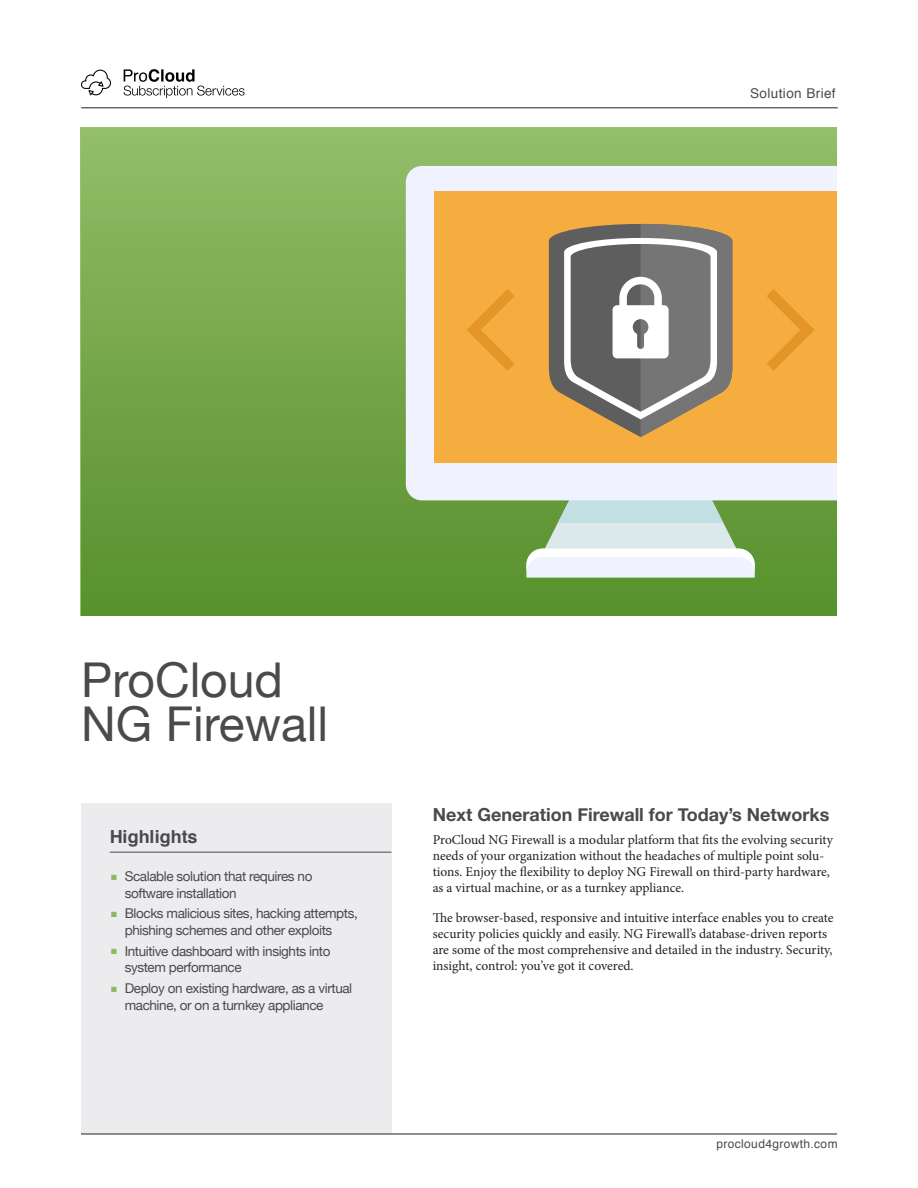
<style>
.page{position:relative;width:918px;height:1188px;background:#fff}
.page>*{position:absolute;margin:0;border:0;box-sizing:border-box;transform-origin:0 0}
.Title_Header{font:48px "Helvetica Neue";color:#494a4b}
.t1{font:700 18px "Helvetica Neue";color:#494a4b}
.t2{font:700 18px "Helvetica";color:#494a4b}
.Body_Copy{font:13.5px/16.2px "Minion Pro";color:#231f20}
.t3{font:13.5px/16.5px "Helvetica Neue";letter-spacing:-.03em;color:#494a4b}
.t4{font:13.5px "Helvetica";letter-spacing:.03em;color:#494a4b}
.t5{font:12px "Helvetica";letter-spacing:.03em;color:#494a4b}
.s1{color:#8cbb5d}
</style>
<div class="page">
<div style="left:81px;top:127px;width:756px;height:489px;background:linear-gradient(to bottom,#93bd69,#57902b)"></div>
<svg style="left:124px;top:69px;width:121px;height:29px"></svg>
<svg style="left:81px;top:70px;width:30px;height:25px"></svg>
<div style="left:81px;top:803px;width:311px;height:331px;background:#ececee"></div>
<hr style="left:110px;top:852px;width:282px;height:1px;background:#494a4b">
<hr style="left:81px;top:108px;width:757px;height:1px;background:#231f20">
<hr style="left:81px;top:1134px;width:756px;height:1px;background:#231f20">
<div style="left:406px;top:166px;width:431px;height:334px;background:#f0f3ff"></div>
<div style="left:434px;top:191px;width:403px;height:272px;background:#f5ad40"></div>
<svg style="left:526px;top:484px;width:229px;height:94px"></svg>
<svg style="left:549px;top:224px;width:183px;height:213px;background:#978d7e"></svg>
<svg style="left:467px;top:289px;width:47px;height:82px"></svg>
<svg style="left:767px;top:289px;width:47px;height:82px"></svg>
<p class="t4" style="left:750px;top:83px;width:87px">Solution Brief</p>
<p class="Title_Header" style="left:81px;top:646px;width:203px">ProCloud</p>
<p class="Title_Header" style="left:81px;top:689px;width:249px">NG Firewall</p>
<h2 class="t2" style="left:110px;top:822px;width:90px">Highlights</h2>
<p class="t3" style="left:125px;top:869px;width:189px;text-indent:-14px"><span class="s1">■</span> Scalable solution that requires no software installation</p>
<p class="t3" style="left:125px;top:906px;width:235px;text-indent:-14px"><span class="s1">■</span> Blocks malicious sites, hacking attempts, phishing schemes and other exploits</p>
<p class="t3" style="left:125px;top:944px;width:207px;text-indent:-14px"><span class="s1">■</span> Intuitive dashboard with insights into system performance</p>
<p class="t3" style="left:125px;top:981px;width:229px;text-indent:-14px"><span class="s1">■</span> Deploy on existing hardware, as a virtual machine, or on a turnkey appliance</p>
<p class="t1" style="left:433px;top:800px;width:398px">Next Generation Firewall for Today’s Networks</p>
<p class="Body_Copy" style="left:433px;top:831px;width:402px">ProCloud NG Firewall is a modular platform that fits the evolving security needs of your organization without the headaches of multiple point solu&shy;tions. Enjoy the flexibility to deploy NG Firewall on third-party hardware, as a virtual machine, or as a turnkey appliance.</p>
<p class="Body_Copy" style="left:433px;top:909px;width:402px">The browser-based, responsive and intuitive interface enables you to create security policies quickly and easily. NG Firewall’s database-driven reports are some of the most comprehensive and detailed in the industry. Security, insight, control: you’ve got it covered.</p>
<p class="t5" style="left:716px;top:1135px;width:123px">procloud4growth.com</p>
</div>
